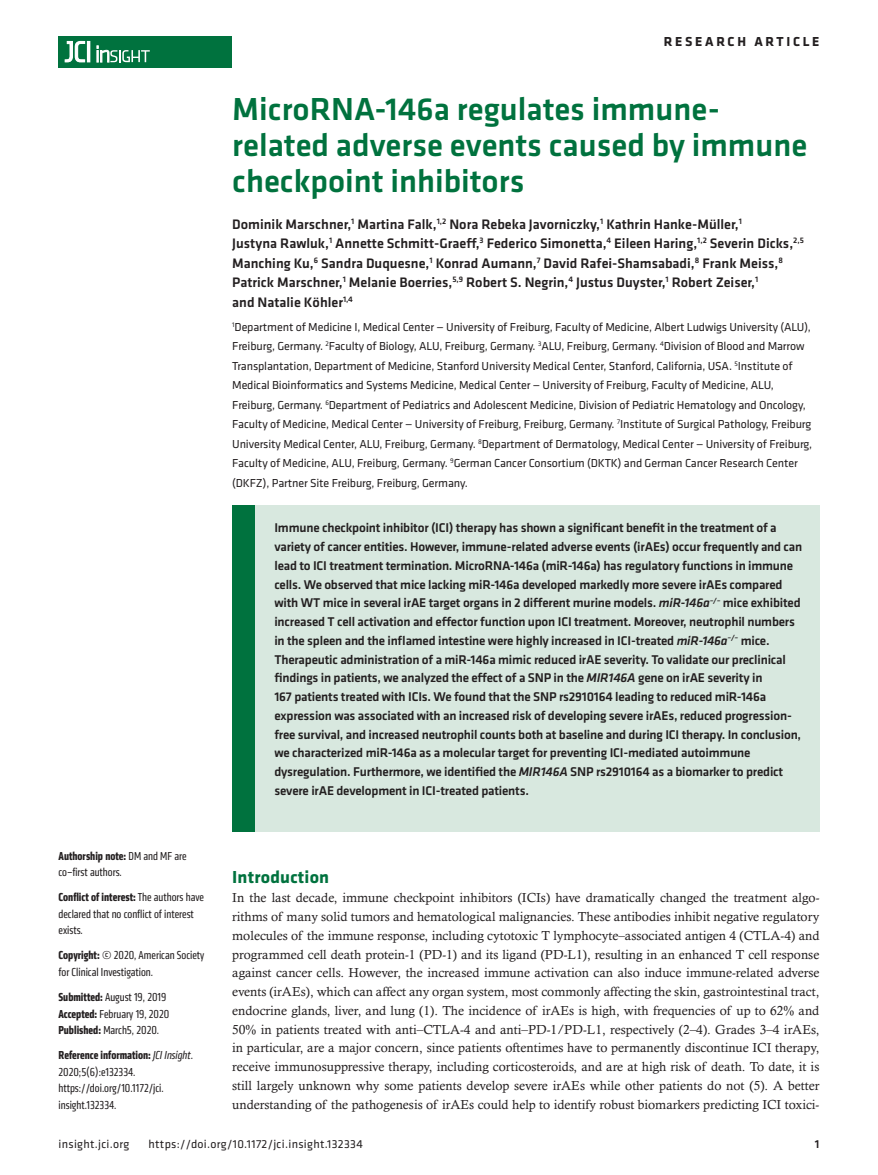
<style>
.page{position:relative;width:878px;height:1175px;background:#fff}
.page>*{position:absolute;margin:0;border:0;box-sizing:border-box;transform-origin:0 0}
.t1{font:500 33px/36px "Klavika Basic";color:#00723e}
.t2{font:700 18px "Klavika";letter-spacing:.01em;color:#00723e}
.t3{font:500 14.25px/19.5px "Klavika Basic";color:#231f20}
.t4{font:700 13.5px "Klavika Basic";letter-spacing:.2em;color:#231f20}
.t5{font:500 13.2px/18.8px "Klavika Basic";letter-spacing:-.015em;color:#231f20}
.t6{font:13.2px/18.8px "Calisto MT Std";color:#231f20;text-align:justify}
.t7{font:12px/19.5px "Klavika";letter-spacing:-.01em;color:#231f20}
.t8{font:condensed 12px/16.5px "Klavika";color:#231f20}
.t9{font:12px "Klavika Basic";letter-spacing:.025em;color:#231f20}
.t10{font:500 12px "Klavika Basic";color:#231f20}
.s1{font-weight:700}
.s2{font-style:italic}
</style>
<div class="page">
<div style="left:59px;top:36px;width:173px;height:31px;background:#00723e"></div>
<hr style="left:87px;top:41px;width:3px;height:21px;background:#fff">
<svg style="left:64px;top:41px;width:21px;height:22px"></svg>
<svg style="left:97px;top:46px;width:53px;height:16px"></svg>
<div style="left:232px;top:505px;width:587px;height:327px;background:#d8e8df"></div>
<div style="left:232px;top:505px;width:22px;height:327px;background:#00723e"></div>
<p class="t4" style="left:663px;top:32px;width:157px">RESEARCH ARTICLE</p>
<h1 class="t1" style="left:232px;top:91px;width:576px">MicroRNA-146a regulates immune&shy;related adverse events caused by immune checkpoint inhibitors</h1>
<p class="t3" style="left:232px;top:214px;width:573px">Dominik Marschner,<sup>1</sup> Martina Falk,<sup>1,2</sup> Nora Rebeka Javorniczky,<sup>1</sup> Kathrin Hanke-Müller,<sup>1<br></sup>Justyna Rawluk,<sup>1</sup> Annette Schmitt-Graeff,<sup>3</sup> Federico Simonetta,<sup>4</sup> Eileen Haring,<sup>1,2</sup> Severin Dicks,<sup>2,5<br></sup>Manching Ku,<sup>6</sup> Sandra Duquesne,<sup>1</sup> Konrad Aumann,<sup>7</sup> David Rafei-Shamsabadi,<sup>8</sup> Frank Meiss,<sup>8<br></sup>Patrick Marschner,<sup>1</sup> Melanie Boerries,<sup>5,9</sup> Robert S. Negrin,<sup>4</sup> Justus Duyster,<sup>1</sup> Robert Zeiser,<sup>1<br></sup>and Natalie Köhler<sup>1,4</sup></p>
<p class="t7" style="left:232px;top:316px;width:581px"><sup>1</sup>Department of Medicine I, Medical Center — University of Freiburg, Faculty of Medicine, Albert Ludwigs University (ALU), Freiburg, Germany. <sup>2</sup>Faculty of Biology, ALU, Freiburg, Germany. <sup>3</sup>ALU, Freiburg, Germany. <sup>4</sup>Division of Blood and Marrow Transplantation, Department of Medicine, Stanford University Medical Center, Stanford, California, USA. <sup>5</sup>Institute of Medical Bioinformatics and Systems Medicine, Medical Center — University of Freiburg, Faculty of Medicine, ALU, Freiburg, Germany. <sup>6</sup>Department of Pediatrics and Adolescent Medicine, Division of Pediatric Hematology and Oncology, Faculty of Medicine, Medical Center — University of Freiburg, Freiburg, Germany. <sup>7</sup>Institute of Surgical Pathology, Freiburg University Medical Center, ALU, Freiburg, Germany. <sup>8</sup>Department of Dermatology, Medical Center — University of Freiburg, Faculty of Medicine, ALU, Freiburg, Germany. <sup>9</sup>German Cancer Consortium (DKTK) and German Cancer Research Center (DKFZ), Partner Site Freiburg, Freiburg, Germany.</p>
<p class="t8" style="left:59px;top:847px;width:129px"><span class="s1">Authorship note:</span> DM and MF are co–first authors.</p>
<p class="t8" style="left:59px;top:889px;width:147px"><span class="s1">Conflict of interest:</span> The authors have declared that no conflict of interest exists.</p>
<p class="t8" style="left:59px;top:947px;width:147px"><span class="s1">Copyright:</span> © 2020, American Society for Clinical Investigation.</p>
<p class="t8" style="left:59px;top:988px;width:112px"><span class="s1">Submitted:</span> August 19, 2019<br><span class="s1">Accepted:</span> February 19, 2020<br><span class="s1">Published:</span> March5, 2020.</p>
<p class="t8" style="left:59px;top:1046px;width:136px"><span class="s1">Reference information:</span> <span class="s2">JCI Insight</span>.<br>2020;5(6):e132334. https://doi.org/10.1172/jci. insight.132334.</p>
<p class="t5" style="left:274px;top:518px;width:529px">Immune checkpoint inhibitor (ICI) therapy has shown a significant benefit in the treatment of a variety of cancer entities. However, immune-related adverse events (irAEs) occur frequently and can lead to ICI treatment termination. MicroRNA-146a (miR-146a) has regulatory functions in immune cells. We observed that mice lacking miR-146a developed markedly more severe irAEs compared with WT mice in several irAE target organs in 2 different murine models. <span class="s2">miR-146a</span><sup>–/–</sup> mice exhibited increased T cell activation and effector function upon ICI treatment. Moreover, neutrophil numbers in the spleen and the inflamed intestine were highly increased in ICI-treated <span class="s2">miR-146a</span><sup>–/–</sup> mice.<br>Therapeutic administration of a miR-146a mimic reduced irAE severity. To validate our preclinical findings in patients, we analyzed the effect of a SNP in the <span class="s2">MIR146A</span> gene on irAE severity in<br>167 patients treated with ICIs. We found that the SNP rs2910164 leading to reduced miR-146a expression was associated with an increased risk of developing severe irAEs, reduced progression&shy;free survival, and increased neutrophil counts both at baseline and during ICI therapy. In conclusion, we characterized miR-146a as a molecular target for preventing ICI-mediated autoimmune dysregulation. Furthermore, we identified the <span class="s2">MIR146A</span> SNP rs2910164 as a biomarker to predict severe irAE development in ICI-treated patients.</p>
<h2 class="t2" style="left:232px;top:864px;width:98px">Introduction</h2>
<p class="t6" style="left:232px;top:888px;width:588px">In the last decade, immune checkpoint inhibitors (ICIs) have dramatically changed the treatment algo&shy;rithms of many solid tumors and hematological malignancies. These antibodies inhibit negative regulatory molecules of the immune response, including cytotoxic T lymphocyte–associated antigen 4 (CTLA-4) and programmed cell death protein-1 (PD-1) and its ligand (PD-L1), resulting in an enhanced T cell response against cancer cells. However, the increased immune activation can also induce immune-related adverse events (irAEs), which can affect any organ system, most commonly affecting the skin, gastrointestinal tract, endocrine glands, liver, and lung (1). The incidence of irAEs is high, with frequencies of up to 62% and 50% in patients treated with anti–CTLA-4 and anti–PD-1/PD-L1, respectively (2–4). Grades 3–4 irAEs, in particular, are a major concern, since patients oftentimes have to permanently discontinue ICI therapy, receive immunosuppressive therapy, including corticosteroids, and are at high risk of death. To date, it is still largely unknown why some patients develop severe irAEs while other patients do not (5). A better understanding of the pathogenesis of irAEs could help to identify robust biomarkers predicting ICI toxici-</p>
<p class="t9" style="left:58px;top:1135px;width:72px">insight.jci.org</p>
<p class="t9" style="left:148px;top:1135px;width:216px">https://doi.org/10.1172/jci.insight.132334</p>
<p class="t10" style="left:814px;top:1135px;width:6px">1</p>
</div>
